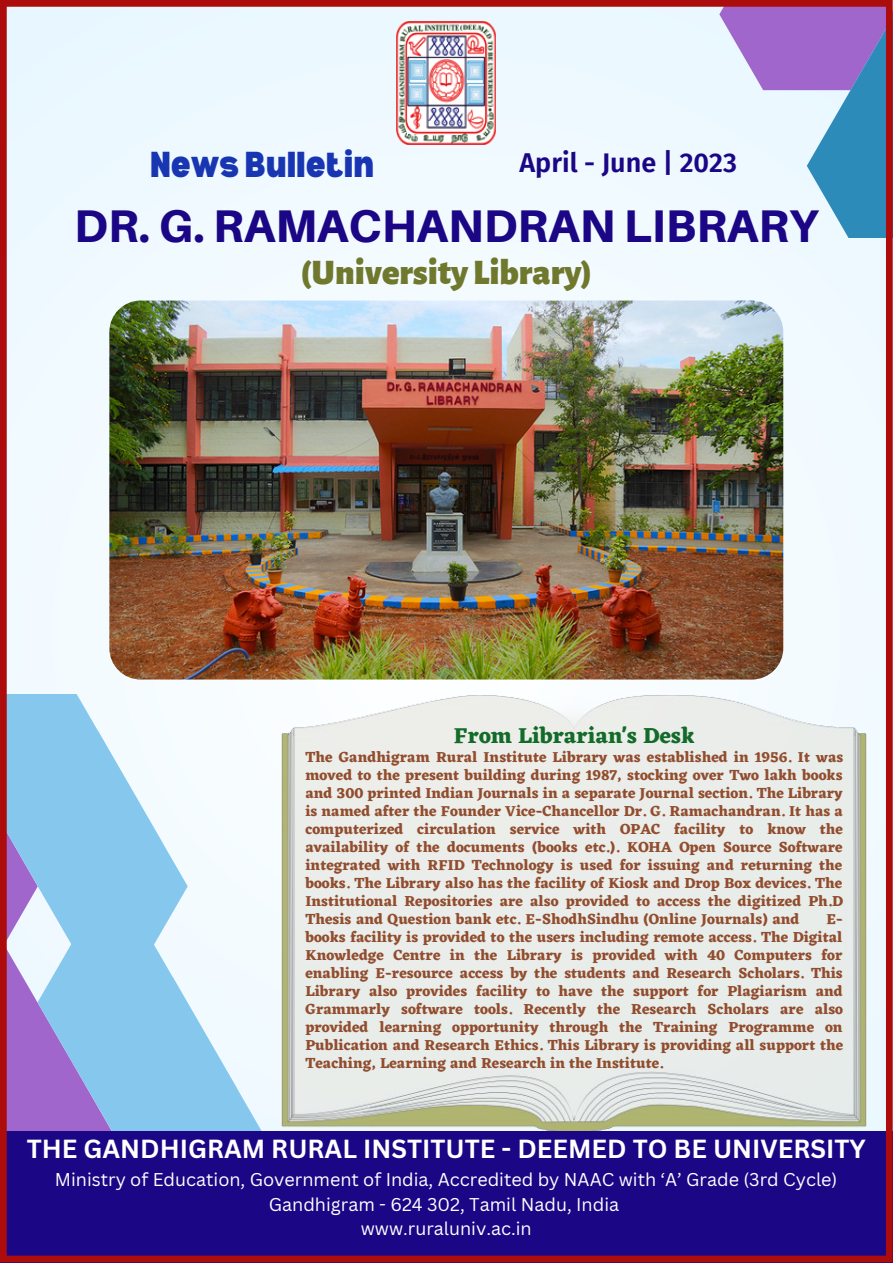
<style>
.page{position:relative;width:893px;height:1264px;background:#fff}
.page>*{position:absolute;margin:0;border:0;box-sizing:border-box;transform-origin:0 0}
.t1{font:800 45.75px "Aileron";color:#1b0686}
.t2{font:900 36.15px "Alegreya Sans";color:#6f782d}
.t3{font:900 semi-condensed 35.25px "Bernoru";color:#1836b2}
.t4{font:600 27px "Fira Sans";color:#1b0686}
.t5{font:700 25.5px "Canva Sans";color:#fff}
.t6{font:700 22.5px "Eczar";color:#136b29}
.t7{font:18px/24.8px "Canva Sans";color:#fff;text-align:center}
.t8{font:700 15px/18px "Eczar";color:#914d2e;text-align:justify}
</style>
<div class="page">
<div style="left:0;top:0;width:892px;height:1262px;background:#f0faff"></div>
<img style="left:282px;top:694px;width:584px;height:437px">
<svg style="left:112px;top:950px;width:150px;height:181px;fill:#86c7ed"></svg>
<svg style="left:7px;top:950px;width:105px;height:181px;background:#9b9add"></svg>
<svg style="left:7px;top:694px;width:181px;height:256px;fill:#86c7ed"></svg>
<div style="left:0;top:1131px;width:892px;height:131px;background:#1b0686"></div>
<svg style="left:719px;top:7px;width:166px;height:231px"></svg>
<img style="left:396px;top:21px;width:100px;height:124px">
<img style="left:109px;top:300px;width:674px;height:379px;border-radius:31px">
<div style="left:0;top:7px;width:7px;height:1248px;background:#ad0c0c"></div>
<div style="left:885px;top:7px;width:7px;height:1248px;background:#ad0c0c"></div>
<div style="left:0;top:0;width:892px;height:7px;background:#ad0c0c"></div>
<div style="left:0;top:1255px;width:892px;height:7px;background:#ad0c0c"></div>
<p class="t3" style="left:150px;top:145px;width:225px">News Bulletin</p>
<p class="t4" style="left:519px;top:147px;width:219px">April - June | 2023</p>
<p class="t1" style="left:74px;top:197px;width:745px">DR. G. RAMACHANDRAN LIBRARY</p>
<p class="t2" style="left:300px;top:255px;width:293px">(University Library)</p>
<p class="t6" style="left:454px;top:721px;width:242px">From Librarian's Desk</p>
<p class="t8" style="left:305px;top:747px;width:539px">The Gandhigram Rural Institute Library was established in 1956. It was moved to the present building during 1987, stocking over Two lakh books and 300 printed Indian Journals in a separate Journal section. The Library is named after the Founder Vice-Chancellor Dr. G. Ramachandran. It has a computerized circulation service with OPAC facility to know the availability of the documents (books etc.). KOHA Open Source Software integrated with RFID Technology is used for issuing and returning the books. The Library also has the facility of Kiosk and Drop Box devices. The Institutional Repositories are also provided to access the digitized Ph.D Thesis and Question bank etc. E-ShodhSindhu (Online Journals) and</p>
<p class="t8" style="left:305px;top:909px;width:539px;text-indent:521px">E&shy;books facility is provided to the users including remote access. The Digital Knowledge Centre in the Library is provided with 40 Computers for enabling E-resource access by the students and Research Scholars. This Library also provides facility to have the support for Plagiarism and Grammarly software tools. Recently the Research Scholars are also provided learning opportunity through the Training Programme on Publication and Research Ethics. This Library is providing all support the Teaching, Learning and Research in the Institute.</p>
<p class="t5" style="left:27px;top:1130px;width:840px">THE GANDHIGRAM RURAL INSTITUTE - DEEMED TO BE UNIVERSITY</p>
<p class="t7" style="left:55px;top:1166px;width:784px">Ministry of Education, Government of India, Accredited by NAAC with ‘A’ Grade (3rd Cycle)<br>Gandhigram - 624 302, Tamil Nadu, India</p>
<p class="t7" style="left:361px;top:1215px;width:172px">www.ruraluniv.ac.in</p>
</div>
